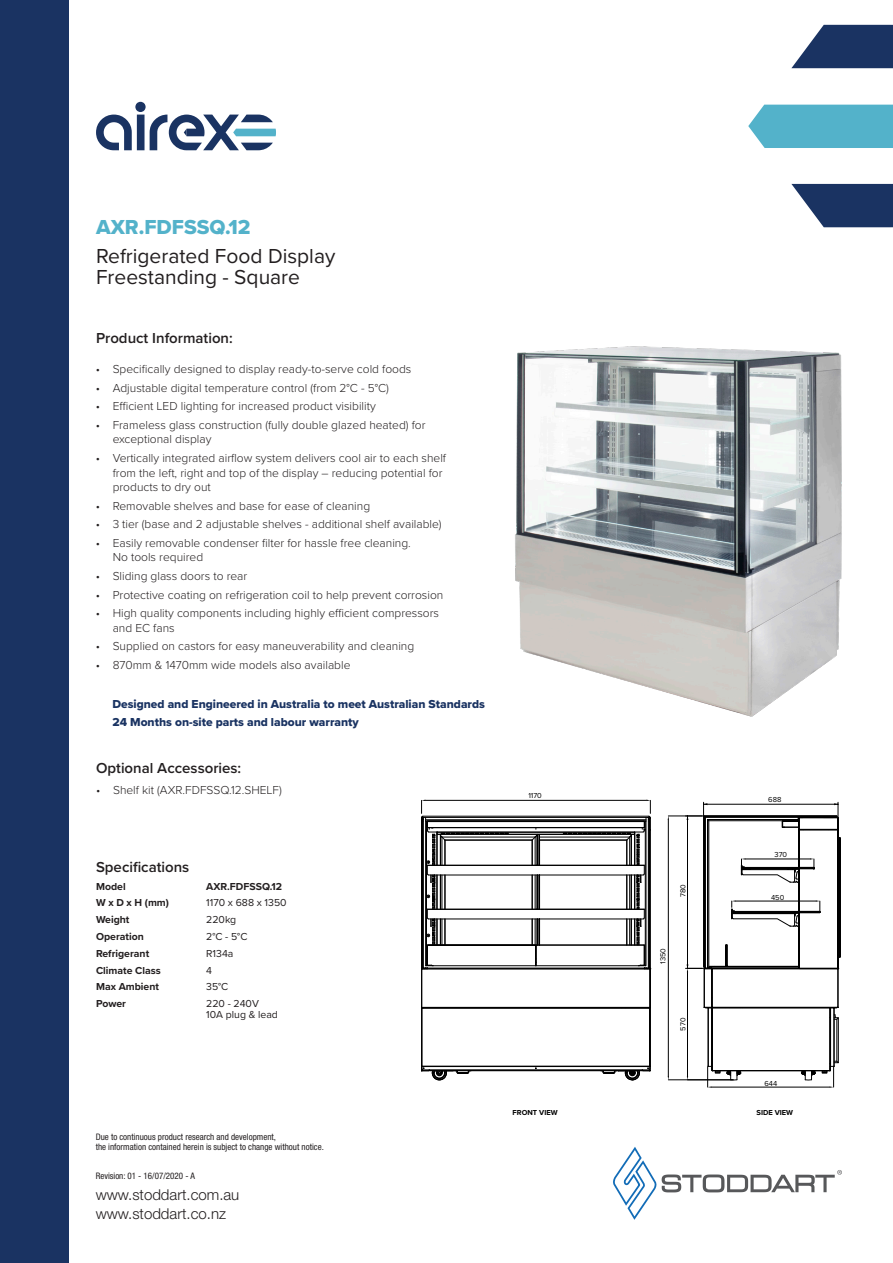
<style>
.page{position:relative;width:893px;height:1263px;background:#fff}
.page>*{position:absolute;margin:0;border:0;box-sizing:border-box;transform-origin:0 0}
.Non_TOC_Page_Header{font:21px "Proxima Nova";color:#231f20}
.Product_Code_-_22pt{font:21px "Proxima Nova Extrabld";color:#53b2ca}
.Non_TOC_Page_Header-2{font:600 15px "Proxima Nova";color:#231f20}
.t1{font:300 15px/19.5px "Helvetica Neue LT Pro";color:#231f20}
.t2{font:300 12px/14.4px "Proxima Nova";color:#231f20}
.Product_Code_-_22pt-2{font:12px "Proxima Nova Extrabld";color:#1a3362}
.Cells{font:700 10.5px "Proxima Nova";color:#231f20}
.Cells-2{font:10.5px "Proxima Nova";color:#231f20}
.t3{font:condensed 9px/10.8px "Helvetica Neue LT Pro";color:#231f20}
.t4{font:7.5px "Proxima Nova";color:#000}
.t5{font:700 7.5px "Proxima Nova";color:#000}
</style>
<div class="page">
<svg style="left:613px;top:1147px;width:229px;height:73px"></svg>
<div style="left:0;top:0;width:69px;height:1263px;background:#1a3362"></div>
<svg style="left:791px;top:25px;width:102px;height:43px"></svg>
<svg style="left:791px;top:184px;width:102px;height:43px"></svg>
<div style="left:748px;top:105px;width:145px;height:43px;background:#53b2ca"></div>
<svg style="left:96px;top:102px;width:180px;height:48px"></svg>
<hr style="left:668px;top:1079px;width:65px;height:1px;background:#000">
<hr style="left:668px;top:816px;width:36px;height:1px;background:#000">
<hr style="left:668px;top:820px;width:1px;height:256px;background:#000">
<svg style="left:421px;top:800px;width:230px;height:280px"></svg>
<svg style="left:685px;top:802px;width:156px;height:286px"></svg>
<hr style="left:710px;top:966px;width:89px;height:1px;background:#000">
<img style="left:515px;top:346px;width:327px;height:371px">
<p class="Product_Code_-_22pt" style="left:96px;top:211px;width:156px">AXR.FDFSSQ.12</p>
<p class="Non_TOC_Page_Header" style="left:96px;top:240px;width:241px">Refrigerated Food Display</p>
<p class="Non_TOC_Page_Header" style="left:96px;top:261px;width:206px">Freestanding - Square</p>
<p class="Non_TOC_Page_Header-2" style="left:96px;top:327px;width:138px">Product Information:</p>
<p class="t2" style="left:96px;top:361px;width:317px">• Specifically designed to display ready-to-serve cold foods</p>
<p class="t2" style="left:96px;top:380px;width:295px">• Adjustable digital temperature control (from 2°C - 5°C)</p>
<p class="t2" style="left:96px;top:399px;width:282px">• Efficient LED lighting for increased product visibility</p>
<p class="t2" style="left:113px;top:417px;width:314px;text-indent:-17px">• Frameless glass construction (fully double glazed heated) for exceptional display</p>
<p class="t2" style="left:113px;top:450px;width:335px;text-indent:-17px">• Vertically integrated airflow system delivers cool air to each shelf from the left, right and top of the display – reducing potential for products to dry out</p>
<p class="t2" style="left:96px;top:498px;width:276px">• Removable shelves and base for ease of cleaning</p>
<p class="t2" style="left:96px;top:516px;width:347px">• 3 tier (base and 2 adjustable shelves - additional shelf available)</p>
<p class="t2" style="left:113px;top:535px;width:300px;text-indent:-17px">• Easily removable condenser filter for hassle free cleaning.<br>No tools required</p>
<p class="t2" style="left:96px;top:568px;width:153px">• Sliding glass doors to rear</p>
<p class="t2" style="left:96px;top:587px;width:349px">• Protective coating on refrigeration coil to help prevent corrosion</p>
<p class="t2" style="left:113px;top:605px;width:328px;text-indent:-17px">• High quality components including highly efficient compressors and EC fans</p>
<p class="t2" style="left:96px;top:638px;width:320px">• Supplied on castors for easy maneuverability and cleaning</p>
<p class="t2" style="left:96px;top:657px;width:256px">• 870mm &amp; 1470mm wide models also available</p>
<p class="Product_Code_-_22pt-2" style="left:112px;top:695px;width:374px">Designed and Engineered in Australia to meet Australian Standards</p>
<p class="Product_Code_-_22pt-2" style="left:112px;top:713px;width:248px">24 Months on-site parts and labour warranty</p>
<p class="Non_TOC_Page_Header-2" style="left:96px;top:757px;width:147px">Optional Accessories:</p>
<p class="t2" style="left:96px;top:782px;width:187px">• Shelf kit (AXR.FDFSSQ.12.SHELF)</p>
<p class="Non_TOC_Page_Header-2" style="left:96px;top:856px;width:95px">Specifications</p>
<p class="Cells" style="left:96px;top:878px;width:31px">Model</p>
<p class="Cells" style="left:206px;top:878px;width:77px">AXR.FDFSSQ.12</p>
<p class="Cells" style="left:96px;top:895px;width:75px">W x D x H (mm)</p>
<p class="Cells-2" style="left:206px;top:895px;width:82px">1170 x 688 x 1350</p>
<p class="Cells" style="left:96px;top:912px;width:35px">Weight</p>
<p class="Cells-2" style="left:206px;top:912px;width:31px">220kg</p>
<p class="Cells" style="left:96px;top:928px;width:49px">Operation</p>
<p class="Cells-2" style="left:206px;top:928px;width:43px">2°C - 5°C</p>
<p class="Cells" style="left:96px;top:945px;width:55px">Refrigerant</p>
<p class="Cells-2" style="left:206px;top:945px;width:29px">R134a</p>
<p class="Cells" style="left:96px;top:962px;width:66px">Climate Class</p>
<p class="Cells-2" style="left:206px;top:962px;width:7px">4</p>
<p class="Cells" style="left:96px;top:979px;width:65px">Max Ambient</p>
<p class="Cells-2" style="left:206px;top:979px;width:24px">35°C</p>
<p class="Cells" style="left:96px;top:996px;width:32px">Power</p>
<p class="Cells-2" style="left:206px;top:996px;width:54px">220 - 240V</p>
<p class="Cells-2" style="left:206px;top:1006px;width:73px">10A plug &amp; lead</p>
<p class="t3" style="left:96px;top:1131px;width:230px">Due to continuous product research and development,<br>the information contained herein is subject to change without notice.</p>
<p class="t1" style="left:96px;top:1184px;width:145px">www.stoddart.com.au www.stoddart.co.nz</p>
<p class="t3" style="left:96px;top:1170px;width:101px">Revision: 01 - 16/07/2020 - A</p>
<p class="t4" style="left:528px;top:789px;width:15px">1170</p>
<p class="t4" style="left:677px;top:897px;width:14px;rotate:-90deg">780</p>
<p class="t4" style="left:657px;top:964px;width:17px;rotate:-90deg">1350</p>
<p class="t4" style="left:677px;top:1030px;width:14px;rotate:-90deg">570</p>
<p class="t4" style="left:768px;top:794px;width:15px">688</p>
<p class="t4" style="left:775px;top:849px;width:14px">370</p>
<p class="t4" style="left:771px;top:891px;width:15px">450</p>
<p class="t4" style="left:764px;top:1077px;width:14px">644</p>
<p class="t5" style="left:513px;top:1107px;width:46px">FRONT VIEW</p>
<p class="t5" style="left:756px;top:1107px;width:38px">SIDE VIEW</p>
</div>
